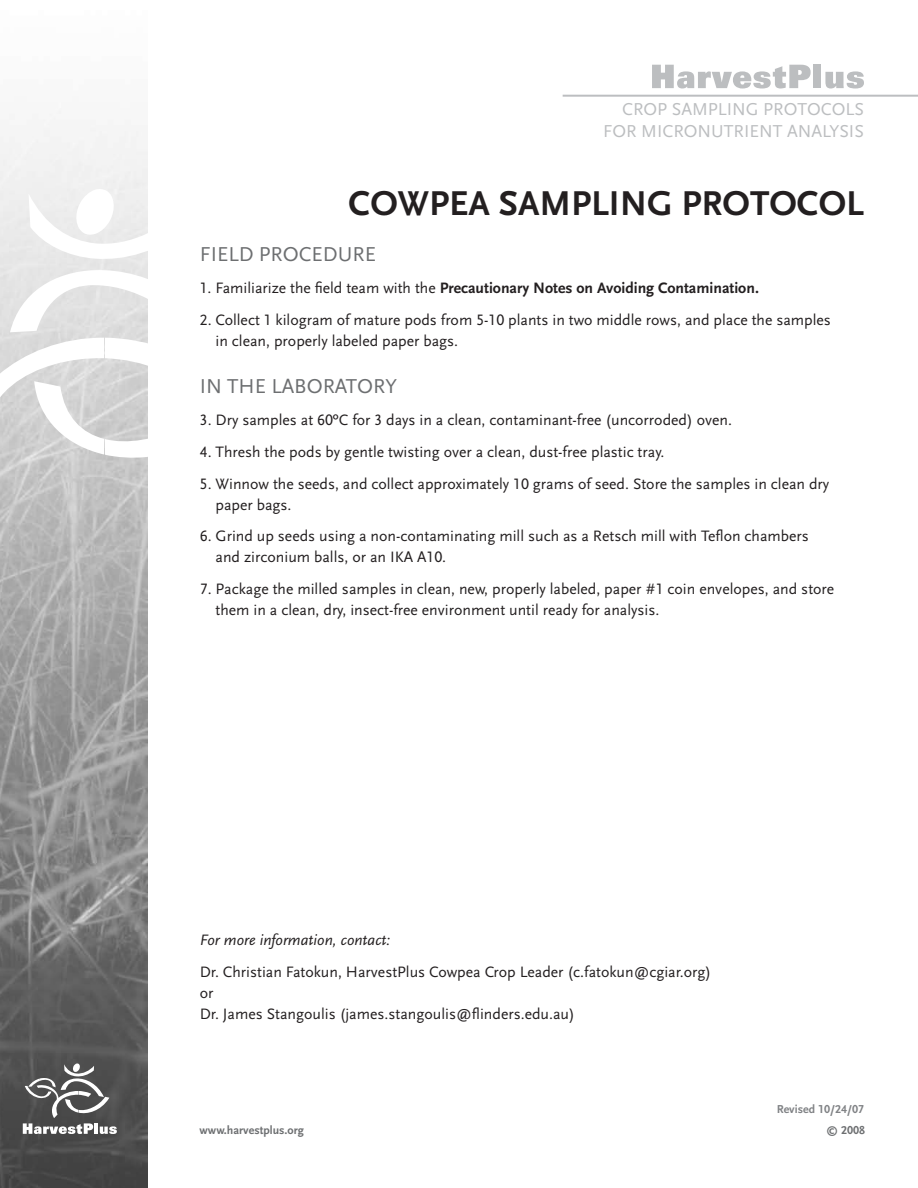
<style>
.page{position:relative;width:918px;height:1188px;background:#fff}
.page>*{position:absolute;margin:0;border:0;box-sizing:border-box;transform-origin:0 0}
.t1{font:700 36px "Scala Sans LF";color:#231f20}
.t2{font:21px "Scala Sans";color:#6d6f71}
.t3{font:18px/22.5px "Scala Sans LF";color:#bcbec0;text-align:right}
.t4{font:15.75px/21px "Scala Sans LF";color:#231f20}
.t5{font:700 15.75px "Scala Sans LF";color:#231f20}
.t6{font:italic 15.75px "Scala Sans LF";color:#231f20}
.t7{font:700 12px "Scala Sans LF";color:#6d6f71}
.t8{font:700 12px "Scala Sans LF";color:#808285}
.s1{font-weight:400}
</style>
<div class="page">
<img style="left:0;top:111px;width:147px;height:1077px">
<hr style="left:563px;top:95px;width:355px;height:2px;background:#bcbec0">
<svg style="left:652px;top:65px;width:159px;height:24px"></svg>
<div style="left:814px;top:65px;width:7px;height:23px;background:#bcbec0"></div>
<svg style="left:825px;top:71px;width:39px;height:18px"></svg>
<svg style="left:23px;top:1063px;width:94px;height:71px"></svg>
<svg style="left:10px;top:189px;width:138px;height:71px"></svg>
<svg style="left:0;top:260px;width:148px;height:225px"></svg>
<p class="t3" style="left:603px;top:98px;width:260px">Crop Sampling Protocols for M icronutrient Analysis</p>
<h1 class="t1" style="left:349px;top:184px;width:517px">Cowpea Sampling Protocol</h1>
<h2 class="t2" style="left:200px;top:243px;width:178px">FIELD PROCEDURE</h2>
<p class="t5" style="left:200px;top:280px;width:561px"><span class="s1">1. Familiarize the field team with the</span> Precautionary Notes on Avoiding Contamination.</p>
<p class="t4" style="left:216px;top:310px;width:617px;text-indent:-16px">2. Collect 1 kilogram of mature pods from 5-10 plants in two middle rows, and place the samples in clean, properly labeled paper bags.</p>
<h2 class="t2" style="left:200px;top:375px;width:199px">I N TH E LABORATORY</h2>
<p class="t4" style="left:200px;top:410px;width:534px">3. Dry samples at 60ºC for 3 days in a clean, contaminant-free (uncorroded) oven.</p>
<p class="t4" style="left:200px;top:441px;width:466px">4. Thresh the pods by gentle twisting over a clean, dust-free plastic tray.</p>
<p class="t4" style="left:216px;top:473px;width:615px;text-indent:-16px">5. Winnow the seeds, and collect approximately 10 grams of seed. Store the samples in clean dry paper bags.</p>
<p class="t4" style="left:216px;top:526px;width:595px;text-indent:-16px">6. G rind up seeds using a non-contaminating mill such as a Retsch mill with Teflon chambers and zirconium balls, or an I KA A10.</p>
<p class="t4" style="left:216px;top:579px;width:620px;text-indent:-16px">7. Package the milled samples in clean, new, properly labeled, paper #1 coin envelopes, and store them in a clean, dry, insect-free environment until ready for analysis.</p>
<p class="t6" style="left:200px;top:932px;width:192px">For more information, contact:</p>
<p class="t4" style="left:200px;top:962px;width:513px">Dr. Christian Fatokun, HarvestPlus Cowpea Crop Leader (c.fatokun@cgiar.org) or<br>Dr. James Stangoulis (james.stangoulis@flinders.edu.au)</p>
<p class="t8" style="left:777px;top:1103px;width:89px">Revised 10/24/07</p>
<p class="t7" style="left:200px;top:1123px;width:106px">www.harvestplus.org</p>
<p class="t7" style="left:826px;top:1123px;width:41px">© 2008</p>
</div>
